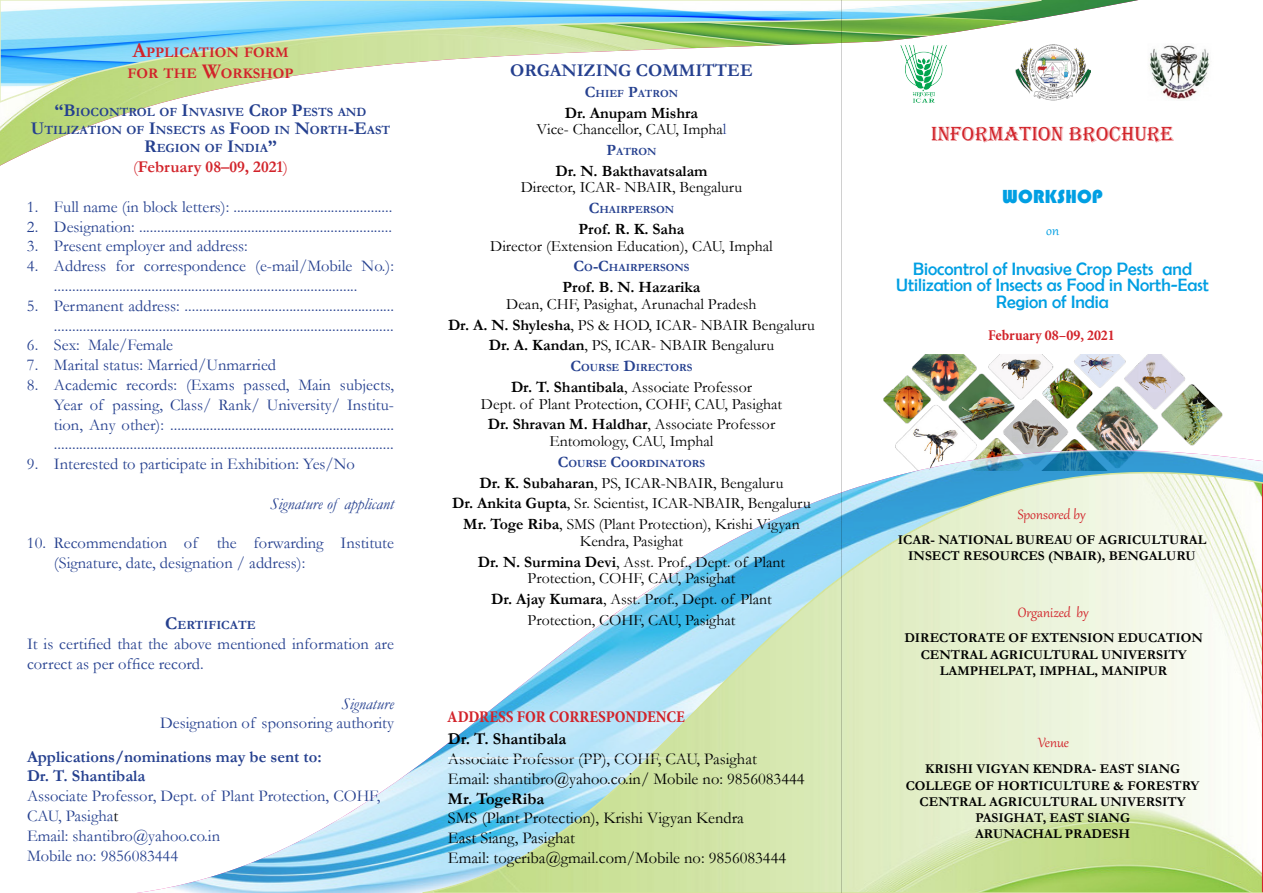
<style>
.page{position:relative;width:1263px;height:893px;background:#fff}
.page>*{position:absolute;margin:0;border:0;box-sizing:border-box;transform-origin:0 0}
.t1{font:21px "Algerian";color:#d2232a}
.t2{font:19.5px "Bauhaus 93";color:#009fe3}
.t3{font:18px/16.5px "Berlin Sans FB";color:#009fe3;text-align:center}
.t4{font:700 18px "Garamond";color:#25408f}
.t5{font:16.5px/19.8px "Garamond";color:#25408f}
.t6{font:16.5px/19.8px "Garamond";color:#000}
.t7{font:700 16.5px/19.8px "Garamond";color:#25408f}
.t8{font:italic 16.5px "Garamond";color:#25408f}
.t9{font:16.5px "Gabriola";color:#d2232a}
.t10{font:700 16.5px "Garamond";color:#000}
.t11{font:700 condensed 16.5px "Minion Pro";color:#d2232a}
.t12{font:700 16.5px "Garamond";color:#d2232a}
.t13{font:16.5px "Gabriola";color:#009fe3}
.t14{font:15.75px/20.9px "Garamond";color:#000;text-align:center}
.t15{font:700 15.75px "Garamond";color:#000}
.t16{font:700 condensed 15px "Minion Pro";color:#d2232a}
.t17{font:700 14.7px/21px "Garamond";color:#d2232a;text-align:center}
.t18{font:700 13.5px/16.2px "Garamond";color:#000;text-align:center}
.t19{font:700 12.6px/18px "Garamond";color:#25408f;text-align:center}
.t20{font:700 10.95px "Garamond";color:#25408f}
.s1{font-size:21px}
.s2{font-size:18px}
.s3{font-weight:400}
.s4{color:#000}
.s5{font-size:15.75px}
.s6{font-weight:700}
.s7{color:#25408f}
</style>
<div class="page">
<img style="left:883px;top:355px;width:325px;height:44px">
<img style="left:0;top:0;width:1138px;height:166px">
<img style="left:137px;top:775px;width:268px;height:118px">
<svg style="left:405px;top:399px;width:858px;height:494px"></svg>
<svg style="left:0;top:0;width:1043px;height:104px"></svg>
<img style="left:1149px;top:45px;width:61px;height:55px">
<img style="left:1014px;top:44px;width:77px;height:56px">
<img style="left:890px;top:43px;width:63px;height:61px">
<hr style="left:841px;top:0;width:1px;height:893px;background:#000">
<hr style="left:449px;top:757px;width:319px;height:2px;background:#fff">
<p class="t17" style="left:127px;top:42px;width:168px"><span class="s1">A</span>PPLICATION FORM<br>FOR THE <span class="s1">W</span>ORKSHOP</p>
<p class="t19" style="left:31px;top:103px;width:361px"><span class="s2">“B</span>IOCONTROL OF <span class="s2">I</span>NVASIVE <span class="s2">C</span>ROP <span class="s2">P</span>ESTS AND<br><span class="s2">U</span>TILIZATION OF <span class="s2">I</span>NSECTS AS <span class="s2">F</span>OOD IN <span class="s2">N</span>ORTH<span class="s2">-E</span>AST<br><span class="s2">R</span>EGION OF <span class="s2">I</span>NDIA<span class="s2">”</span></p>
<p class="t12" style="left:133px;top:156px;width:156px"><span class="s3">(</span>February 08–09, 2021<span class="s3">)</span></p>
<p class="t5" style="left:27px;top:196px;width:367px">1. Full name (in block letters): ............................................</p>
<p class="t5" style="left:27px;top:216px;width:367px">2. Designation: ......................................................................</p>
<p class="t5" style="left:27px;top:236px;width:222px">3. Present employer and address:</p>
<p class="t5" style="left:27px;top:256px;width:368px;text-align:center">4. Address for correspondence (e-mail/Mobile No.): ....................................................................................</p>
<p class="t5" style="left:27px;top:295px;width:369px;text-align:right">5. Permanent address: .......................................................... ..............................................................................................</p>
<p class="t5" style="left:27px;top:335px;width:148px">6. Sex: Male/Female</p>
<p class="t5" style="left:27px;top:355px;width:251px">7. Marital status: Married/Unmarried</p>
<p class="t5" style="left:54px;top:374px;width:342px;text-align:justify;text-indent:-27px">8. Academic records: (Exams passed, Main subjects, Year of passing, Class/ Rank/ University/ Institu&shy;tion, Any other): .............................................................. ..............................................................................................</p>
<p class="t5" style="left:27px;top:454px;width:330px">9. Interested to participate in Exhibition: Yes/No</p>
<p class="t8" style="left:270px;top:492px;width:125px">Signature of applicant</p>
<p class="t5" style="left:54px;top:533px;width:341px;text-indent:-27px">10. Recommendation of the forwarding Institute (Signature, date, designation / address):</p>
<p class="t19" style="left:165px;top:616px;width:92px"><span class="s2">C</span>ERTIFICATE</p>
<p class="t5" style="left:27px;top:634px;width:368px">It is certified that the above mentioned information are correct as per office record.</p>
<p class="t8" style="left:341px;top:692px;width:54px">Signature</p>
<p class="t5" style="left:160px;top:713px;width:235px">Designation of sponsoring authority</p>
<p class="t7" style="left:27px;top:747px;width:296px">Applications/nominations may be sent to:<br>Dr. T. Shantibala</p>
<p class="t5" style="left:27px;top:786px;width:355px">Associate Professor, Dept. of Plant Protection, COHF,<br>CAU, Pasigha<span class="s4">t<br></span>Email: shantibro@yahoo.co.in<br>Mobile no: 9856083444</p>
<p class="t4" style="left:510px;top:58px;width:27px">Organi</p>
<p class="t4" style="left:584px;top:58px;width:25px">zing</p>
<p class="t4" style="left:636px;top:58px;width:14px">committee</p>
<p class="t20" style="left:585px;top:86px;width:95px"><span class="s5">C</span>HIEF <span class="s5">P</span>ATRON</p>
<p class="t14" style="left:536px;top:104px;width:192px;line-height:16.5px"><span class="s6">Dr. Anupam Mishra<br></span>Vice- Chancellor, CAU, Impha<span class="s7">l</span></p>
<p class="t20" style="left:606px;top:144px;width:52px"><span class="s5">P</span>ATRON</p>
<p class="t15" style="left:555px;top:160px;width:154px">Dr. N. Bakthavatsalam</p>
<p class="t14" style="left:521px;top:177px;width:223px">Director, ICAR- NBAIR, Bengaluru</p>
<p class="t20" style="left:589px;top:202px;width:87px"><span class="s5">C</span>HAIRPERSON</p>
<p class="t15" style="left:579px;top:218px;width:107px">Prof. R. K. Saha</p>
<p class="t14" style="left:490px;top:235px;width:284px">Director (Extension Education), CAU, Imphal</p>
<p class="t20" style="left:574px;top:261px;width:117px"><span class="s5">C</span>O<span class="s5">-C</span>HAIRPERSONS</p>
<p class="t15" style="left:562px;top:277px;width:139px">Prof. B. N. Hazarika</p>
<p class="t14" style="left:448px;top:293px;width:368px">Dean, CHF, Pasighat, Arunachal Pradesh<br><span class="s6">Dr. A. N. Shylesha</span>, PS &amp; HOD, ICAR- NBAIR Bengaluru<br><span class="s6">Dr. A. Kandan</span>, PS, ICAR- NBAIR Bengaluru</p>
<p class="t20" style="left:570px;top:360px;width:123px"><span class="s5">C</span>OURSE <span class="s5">D</span>IRECTORS</p>
<p class="t14" style="left:481px;top:378px;width:303px;line-height:16.5px"><span class="s6">Dr. T. Shantibala</span>, Associate Professor<br>Dept. of Plant Protection, COHF, CAU, Pasighat</p>
<p class="t14" style="left:488px;top:416px;width:289px;line-height:16.5px"><span class="s6">Dr. Shravan M. Haldhar</span>, Associate Professor<br>Entomology, CAU, Imphal</p>
<p class="t20" style="left:558px;top:456px;width:149px"><span class="s5">C</span>OURSE <span class="s5">C</span>OORDINATORS</p>
<p class="t14" style="left:452px;top:472px;width:360px"><span class="s6">Dr. K. Subaharan</span>, PS, ICAR-NBAIR, Bengaluru<br><span class="s6">Dr. Ankita Gupta</span>, Sr. Scientist, ICAR-NBAIR, Bengaluru<br><span class="s6">Mr. Toge Riba</span>, SMS (Plant Protection), Krishi Vigyan</p>
<p class="t14" style="left:478px;top:530px;width:309px">Kendra, Pasighat<br><span class="s6">Dr. N. Surmina Devi</span>, Asst. Prof., Dept. of Plant</p>
<p class="t14" style="left:491px;top:567px;width:282px">Protection, COHF, CAU, Pasighat<br><span class="s6">Dr. Ajay Kumara</span>, Asst. Prof., Dept. of Plant<br>Protection, COHF, CAU, Pasighat</p>
<p class="t11" style="left:447px;top:705px;width:239px">ADDRESS FOR CORRESPONDENCE</p>
<p class="t10" style="left:448px;top:728px;width:120px">Dr. T. Shantibala</p>
<p class="t6" style="left:448px;top:748px;width:358px">Associate Professor (PP), COHF, CAU, Pasighat<br>Email: shantibro@yahoo.co.in/ Mobile no: 9856083444</p>
<p class="t10" style="left:448px;top:787px;width:98px">Mr. TogeRiba</p>
<p class="t6" style="left:448px;top:808px;width:340px">SMS (Plant Protection), Krishi Vigyan Kendra<br>East Siang, Pasighat<br>Email: togeriba@gmail.com/Mobile no: 9856083444</p>
<p class="t1" style="left:931px;top:122px;width:244px">INFORMATION BROCHURE</p>
<p class="t2" style="left:1002px;top:186px;width:102px">WORKSHOP</p>
<p class="t13" style="left:1046px;top:219px;width:14px">on</p>
<p class="t3" style="left:896px;top:260px;width:314px">Biocontrol of Invasive Crop Pests and<br>Utilization of Insects as Food in North-East<br>Region of India</p>
<p class="t16" style="left:988px;top:325px;width:128px">February 08–09, 2021</p>
<p class="t9" style="left:1018px;top:504px;width:69px">Sponsored by</p>
<p class="t18" style="left:898px;top:532px;width:310px">ICAR- NATIONAL BUREAU OF AGRICULTURAL<br>INSECT RESOURCES (NBAIR), BENGALURU</p>
<p class="t9" style="left:1018px;top:602px;width:72px">Organized by</p>
<p class="t18" style="left:904px;top:630px;width:300px">DIRECTORATE OF EXTENSION EDUCATION<br>CENTRAL AGRICULTURAL UNIVERSITY<br>LAMPHELPAT, IMPHAL, MANIPUR</p>
<p class="t9" style="left:1038px;top:731px;width:32px">Venue</p>
<p class="t18" style="left:906px;top:761px;width:295px">KRISHI VIGYAN KENDRA- EAST SIANG<br>COLLEGE OF HORTICULTURE &amp; FORESTRY<br>CENTRAL AGRICULTURAL UNIVERSITY<br>PASIGHAT, EAST SIANG<br>ARUNACHAL PRADESH</p>
</div>
